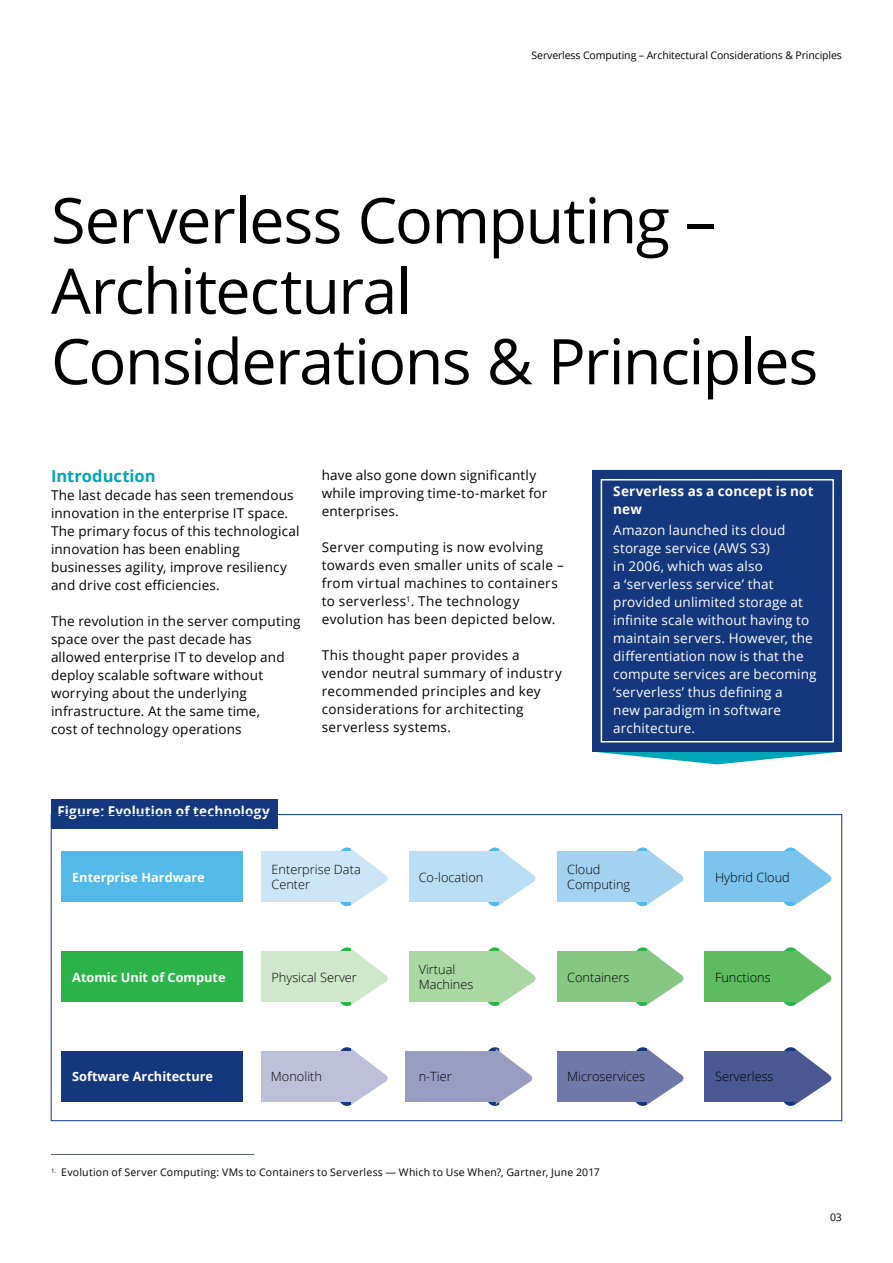
<style>
.page{position:relative;width:893px;height:1263px;background:#fff}
.page>*{position:absolute;margin:0;border:0;box-sizing:border-box;transform-origin:0 0}
.t1{font:63px/70.5px "Open Sans";letter-spacing:-.025em;color:#000}
.t2{font:700 16.5px "Open Sans";color:#00a5b8}
.t3{font:13.5px/18px "Open Sans";letter-spacing:.015em;color:#000}
.t4{font:13.5px/18px "Open Sans";letter-spacing:.01em;color:#fff}
.t5{font:700 13.5px/18px "Open Sans";letter-spacing:.01em;color:#fff}
.t6{font:300 12.75px/15.3px "Open Sans";color:#000}
.t7{font:700 12.75px "Open Sans";color:#fff}
.t8{font:10.5px "Open Sans";letter-spacing:.015em;color:#000}
.t9{font:10.5px "Open Sans";letter-spacing:-.01em;color:#000}
</style>
<div class="page">
<div style="left:51px;top:799px;width:226px;height:29px;background:#14377d"></div>
<hr style="left:51px;top:1154px;width:203px;height:1px;background:#5f636a">
<svg style="left:597px;top:752px;width:241px;height:12px"></svg>
<div style="left:593px;top:470px;width:249px;height:282px;background:#14377d"></div>
<div style="left:601px;top:479px;width:233px;height:263px;border:2px solid #fff"></div>
<div style="left:62px;top:951px;width:181px;height:51px;background:#2cb34a"></div>
<svg style="left:339px;top:947px;width:49px;height:60px"></svg>
<div style="left:261px;top:952px;width:93px;height:50px;background:#cfe7ca"></div>
<svg style="left:487px;top:947px;width:49px;height:60px"></svg>
<div style="left:409px;top:952px;width:93px;height:50px;background:#abd7a5"></div>
<svg style="left:635px;top:947px;width:49px;height:60px"></svg>
<div style="left:556px;top:952px;width:93px;height:50px;background:#86c883"></div>
<svg style="left:783px;top:947px;width:49px;height:60px"></svg>
<div style="left:704px;top:952px;width:93px;height:50px;background:#5dbc5f"></div>
<div style="left:62px;top:1051px;width:181px;height:51px;background:#14377d"></div>
<svg style="left:339px;top:1047px;width:49px;height:59px"></svg>
<div style="left:261px;top:1051px;width:93px;height:50px;background:#bec0d9"></div>
<svg style="left:487px;top:1047px;width:46px;height:59px"></svg>
<div style="left:405px;top:1051px;width:93px;height:50px;background:#9a9dc2"></div>
<svg style="left:635px;top:1047px;width:49px;height:59px"></svg>
<div style="left:556px;top:1051px;width:93px;height:50px;background:#7077a9"></div>
<svg style="left:783px;top:1047px;width:49px;height:59px"></svg>
<div style="left:704px;top:1051px;width:93px;height:50px;background:#4a5893"></div>
<div style="left:62px;top:852px;width:181px;height:50px;background:#52b9e9"></div>
<svg style="left:339px;top:847px;width:49px;height:60px"></svg>
<div style="left:261px;top:852px;width:93px;height:50px;background:#cce5f7"></div>
<svg style="left:635px;top:847px;width:49px;height:60px"></svg>
<div style="left:556px;top:852px;width:93px;height:50px;background:#a4d3f2"></div>
<svg style="left:783px;top:847px;width:49px;height:60px"></svg>
<div style="left:704px;top:852px;width:93px;height:50px;background:#7ac4ed"></div>
<svg style="left:487px;top:847px;width:49px;height:60px"></svg>
<div style="left:409px;top:852px;width:93px;height:50px;background:#bcdef5"></div>
<p class="t9" style="left:532px;top:48px;width:312px">Serverless Computing – Architectural Considerations &amp; Principles</p>
<h1 class="t1" style="left:51px;top:184px;width:769px">Serverless Computing –<br>Architectural<br>Considerations &amp; Principles</h1>
<p class="t2" style="left:51px;top:465px;width:106px">Introduction</p>
<p class="t3" style="left:51px;top:486px;width:250px">The last decade has seen tremendous innovation in the enterprise IT space.<br>The primary focus of this technological innovation has been enabling businesses agility, improve resiliency and drive cost efficiencies.</p>
<p class="t3" style="left:51px;top:612px;width:251px">The revolution in the server computing space over the past decade has allowed enterprise IT to develop and deploy scalable software without worrying about the underlying infrastructure. At the same time,<br>cost of technology operations</p>
<p class="t3" style="left:322px;top:466px;width:227px">have also gone down significantly while improving time-to-market for enterprises.</p>
<p class="t3" style="left:322px;top:538px;width:243px">Server computing is now evolving towards even smaller units of scale – from virtual machines to containers to serverless<sup>1</sup>. The technology evolution has been depicted below.</p>
<p class="t3" style="left:322px;top:646px;width:242px">This thought paper provides a vendor neutral summary of industry recommended principles and key considerations for architecting serverless systems.</p>
<p class="t5" style="left:58px;top:802px;width:214px">Figure: Evolution of technology</p>
<p class="t5" style="left:613px;top:482px;width:202px">Serverless as a concept is not new</p>
<p class="t4" style="left:613px;top:521px;width:205px">Amazon launched its cloud storage service (AWS S3)<br>in 2006, which was also<br>a ‘serverless service’ that provided unlimited storage at infinite scale without having to maintain servers. However, the differentiation now is that the compute services are becoming ‘serverless’ thus defining a<br>new paradigm in software architecture.</p>
<p class="t7" style="left:72px;top:868px;width:134px">Enterprise Hardware</p>
<p class="t6" style="left:271px;top:861px;width:91px">Enterprise Data<br>Center</p>
<p class="t6" style="left:567px;top:861px;width:65px">Cloud<br>Computing</p>
<p class="t6" style="left:419px;top:869px;width:66px">Co-location</p>
<p class="t6" style="left:715px;top:869px;width:76px">Hybrid Cloud</p>
<p class="t7" style="left:72px;top:968px;width:155px">Atomic Unit of Compute</p>
<p class="t6" style="left:271px;top:969px;width:87px">Physical Server</p>
<p class="t6" style="left:419px;top:961px;width:56px">Virtual<br>Machines</p>
<p class="t6" style="left:567px;top:969px;width:64px">Containers</p>
<p class="t6" style="left:715px;top:969px;width:57px">Functions</p>
<p class="t7" style="left:72px;top:1068px;width:142px">Software Architecture</p>
<p class="t6" style="left:271px;top:1069px;width:53px">Monolith</p>
<p class="t6" style="left:419px;top:1069px;width:35px">n-Tier</p>
<p class="t6" style="left:567px;top:1069px;width:80px">Microservices</p>
<p class="t6" style="left:715px;top:1069px;width:60px">Serverless</p>
<p class="t8" style="left:51px;top:1165px;width:550px"><sup>1.</sup> Evolution of Server Computing: VMs to Containers to Serverless — Which to Use When?, Gartner, June 2017</p>
<p class="t8" style="left:830px;top:1210px;width:13px">03</p>
</div>
